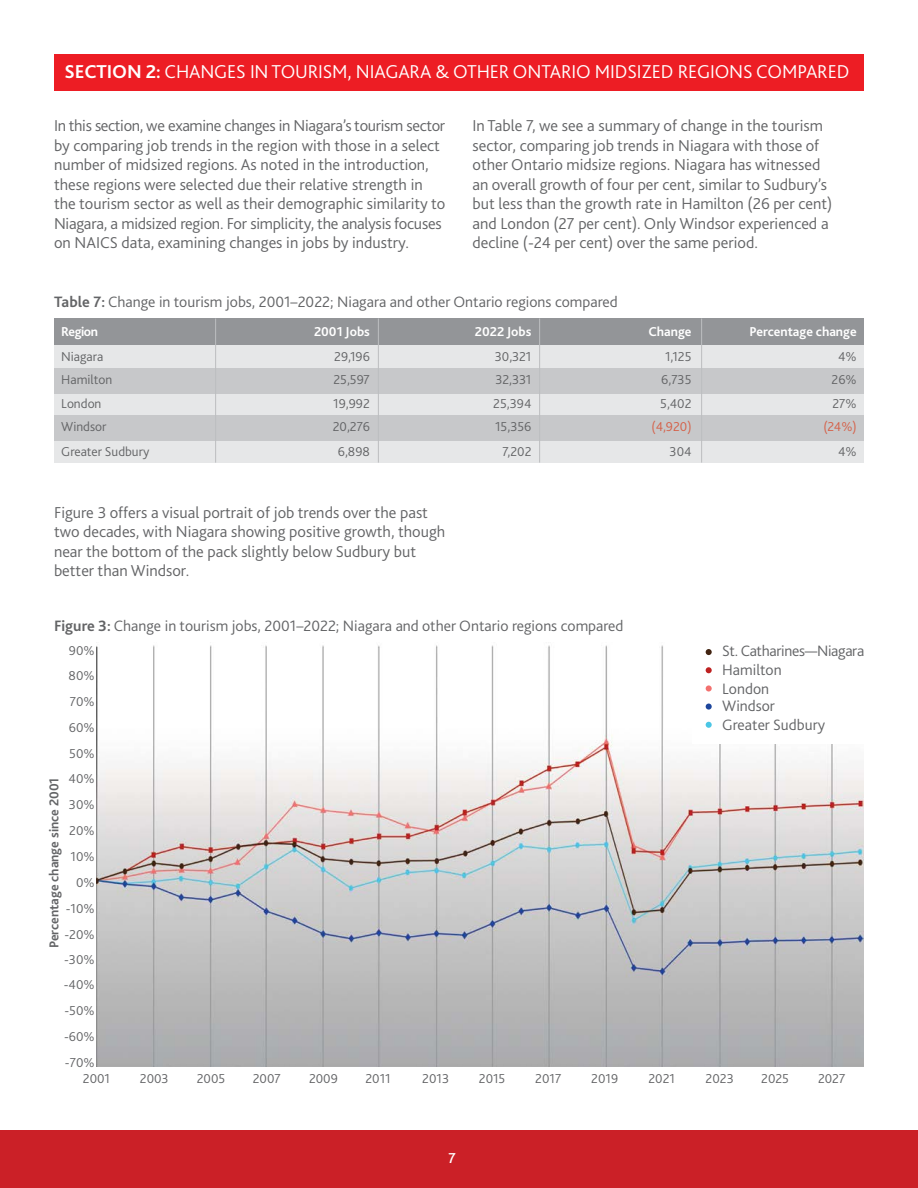
<style>
.page{position:relative;width:918px;height:1188px;background:#fff}
.page>*{position:absolute;margin:0;border:0;box-sizing:border-box;transform-origin:0 0}
.t1{font:300 19.5px "Bliss 2";letter-spacing:-.005em;color:#fff}
.t2{font:300 16.5px/19.5px "Bliss 2";color:#636466}
.t3{font:300 15.75px "Bliss 2";color:#636466}
.t4{font:300 15.75px/18.9px "Bliss 2";letter-spacing:-.02em;color:#636466}
.t5{font:500 15px "Bliss 2";color:#fff}
.t6{font:300 13.5px/26px "Bliss 2";color:#636466;text-align:justify}
.t7{font:700 13.5px "Bliss 2";color:#fff}
.t8{font:700 13.5px "Bliss 2";color:#636466}
.t9{font:300 13.5px "Bliss 2";color:#d56048}
.s1{font-weight:700}
</style>
<div class="page">
<div style="left:0;top:1130px;width:918px;height:58px;background:#cb2027"></div>
<div style="left:54px;top:54px;width:810px;height:37px;background:#ed1d24"></div>
<div style="left:54px;top:319px;width:810px;height:27px;background:#939598"></div>
<div style="left:54px;top:346px;width:810px;height:22px;background:#e6e7e8"></div>
<div style="left:54px;top:440px;width:810px;height:23px;background:#e6e7e8"></div>
<div style="left:54px;top:393px;width:810px;height:22px;background:#e6e7e8"></div>
<div style="left:54px;top:415px;width:810px;height:25px;background:#c7c8ca"></div>
<div style="left:54px;top:368px;width:810px;height:25px;background:#c7c8ca"></div>
<hr style="left:215px;top:319px;width:1px;height:144px;background:#bcbec0">
<hr style="left:378px;top:319px;width:1px;height:144px;background:#bcbec0">
<hr style="left:539px;top:319px;width:1px;height:144px;background:#bcbec0">
<hr style="left:701px;top:319px;width:1px;height:144px;background:#bcbec0">
<img style="left:96px;top:645px;width:768px;height:422px">
<div style="left:692px;top:634px;width:195px;height:110px;background:#fff"></div>
<svg style="left:706px;top:649px;width:6px;height:6px"></svg>
<svg style="left:706px;top:667px;width:6px;height:6px"></svg>
<svg style="left:706px;top:704px;width:6px;height:6px"></svg>
<div style="left:706px;top:685px;width:6px;height:7px;background:#f3716f;border-radius:50%"></div>
<svg style="left:706px;top:722px;width:6px;height:6px"></svg>
<p class="t1" style="left:65px;top:60px;width:786px"><span class="s1">SECTION 2:</span> CHANGES IN TOURISM, NIAGARA &amp; OTHER ONTARIO MIDSIZED REGIONS COMPARED</p>
<p class="t2" style="left:54px;top:116px;width:393px">In this section, we examine changes in Niagara’s tourism sector by comparing job trends in the region with those in a select number of midsized regions. As noted in the introduction, these regions were selected due their relative strength in the tourism sector as well as their demographic similarity to Niagara, a midsized region. For simplicity, the analysis focuses on NAICS data, examining changes in jobs by industry.</p>
<p class="t2" style="left:473px;top:116px;width:361px">In Table 7, we see a summary of change in the tourism sector, comparing job trends in Niagara with those of other Ontario midsize regions. Niagara has witnessed an overall growth of four per cent, similar to Sudbury’s but less than the growth rate in Hamilton (26 per cent) and London (27 per cent). Only Windsor experienced a decline (-24 per cent) over the same period.</p>
<p class="t3" style="left:54px;top:291px;width:565px"><span class="s1">Table 7:</span> Change in tourism jobs, 2001–2022; Niagara and other Ontario regions compared</p>
<p class="t7" style="left:61px;top:323px;width:38px">Region</p>
<p class="t6" style="left:61px;top:343px;width:44px">Niagara</p>
<p class="t7" style="left:314px;top:323px;width:57px">2001 Jobs</p>
<p class="t7" style="left:475px;top:323px;width:58px">2022 Jobs</p>
<p class="t7" style="left:648px;top:323px;width:45px">Change</p>
<p class="t7" style="left:749px;top:323px;width:109px">Percentage change</p>
<p class="t6" style="left:334px;top:343px;width:37px">29,196</p>
<p class="t6" style="left:495px;top:343px;width:38px">30,321</p>
<p class="t6" style="left:665px;top:343px;width:28px">1,125</p>
<p class="t6" style="left:838px;top:343px;width:20px">4%</p>
<p class="t6" style="left:61px;top:366px;width:53px">Hamilton</p>
<p class="t6" style="left:333px;top:366px;width:38px">25,597</p>
<p class="t6" style="left:496px;top:366px;width:37px">32,331</p>
<p class="t6" style="left:661px;top:366px;width:32px">6,735</p>
<p class="t6" style="left:832px;top:366px;width:27px">26%</p>
<p class="t6" style="left:61px;top:392px;width:47px;line-height:23.1px">London<br>Windsor</p>
<p class="t6" style="left:333px;top:391px;width:38px">19,992</p>
<p class="t6" style="left:493px;top:391px;width:40px">25,394</p>
<p class="t6" style="left:660px;top:391px;width:33px">5,402</p>
<p class="t6" style="left:832px;top:391px;width:26px">27%</p>
<p class="t6" style="left:333px;top:414px;width:39px">20,276</p>
<p class="t6" style="left:495px;top:414px;width:38px">15,356</p>
<p class="t9" style="left:651px;top:419px;width:42px">(4,920)</p>
<p class="t9" style="left:823px;top:419px;width:35px">(24%)</p>
<p class="t6" style="left:61px;top:438px;width:90px">Greater Sudbury</p>
<p class="t6" style="left:338px;top:438px;width:34px">6,898</p>
<p class="t6" style="left:503px;top:438px;width:30px">7,202</p>
<p class="t6" style="left:670px;top:438px;width:23px">304</p>
<p class="t6" style="left:838px;top:438px;width:20px">4%</p>
<p class="t2" style="left:54px;top:502px;width:393px">Figure 3 offers a visual portrait of job trends over the past two decades, with Niagara showing positive growth, though near the bottom of the pack slightly below Sudbury but better than Windsor.</p>
<p class="t3" style="left:54px;top:616px;width:571px"><span class="s1">Figure 3:</span> Change in tourism jobs, 2001–2022; Niagara and other Ontario regions compared</p>
<p class="t4" style="left:722px;top:641px;width:144px">St. Catharines—Niagara<br>Hamilton</p>
<p class="t3" style="left:722px;top:696px;width:54px">Windsor</p>
<p class="t6" style="left:69px;top:637px;width:28px">90% 80% 70% 60% 50%</p>
<p class="t6" style="left:64px;top:765px;width:32px;text-align:right">40%<br>30%<br>20%<br>10%<br>0% -10% -20% -30%</p>
<p class="t6" style="left:64px;top:971px;width:32px">-40% -50% -60% -70%</p>
<p class="t6" style="left:83px;top:1065px;width:29px">2001</p>
<p class="t6" style="left:140px;top:1065px;width:30px">2003</p>
<p class="t6" style="left:197px;top:1065px;width:30px">2005</p>
<p class="t6" style="left:253px;top:1065px;width:30px">2007</p>
<p class="t6" style="left:309px;top:1065px;width:30px">2009</p>
<p class="t6" style="left:365px;top:1065px;width:27px">2011</p>
<p class="t6" style="left:422px;top:1065px;width:28px">2013</p>
<p class="t6" style="left:479px;top:1065px;width:28px">2015</p>
<p class="t6" style="left:535px;top:1065px;width:28px">2017</p>
<p class="t6" style="left:591px;top:1065px;width:28px">2019</p>
<p class="t6" style="left:648px;top:1065px;width:28px">2021</p>
<p class="t6" style="left:706px;top:1065px;width:30px">2023</p>
<p class="t6" style="left:761px;top:1065px;width:29px">2025</p>
<p class="t6" style="left:818px;top:1065px;width:29px">2027</p>
<p class="t3" style="left:722px;top:679px;width:48px">London</p>
<p class="t3" style="left:722px;top:715px;width:104px">Greater Sudbury</p>
<p class="t8" style="left:46px;top:948px;width:172px;rotate:-90deg">Percentage change since 2001</p>
<p class="t5" style="left:449px;top:1149px;width:9px">7</p>
</div>
